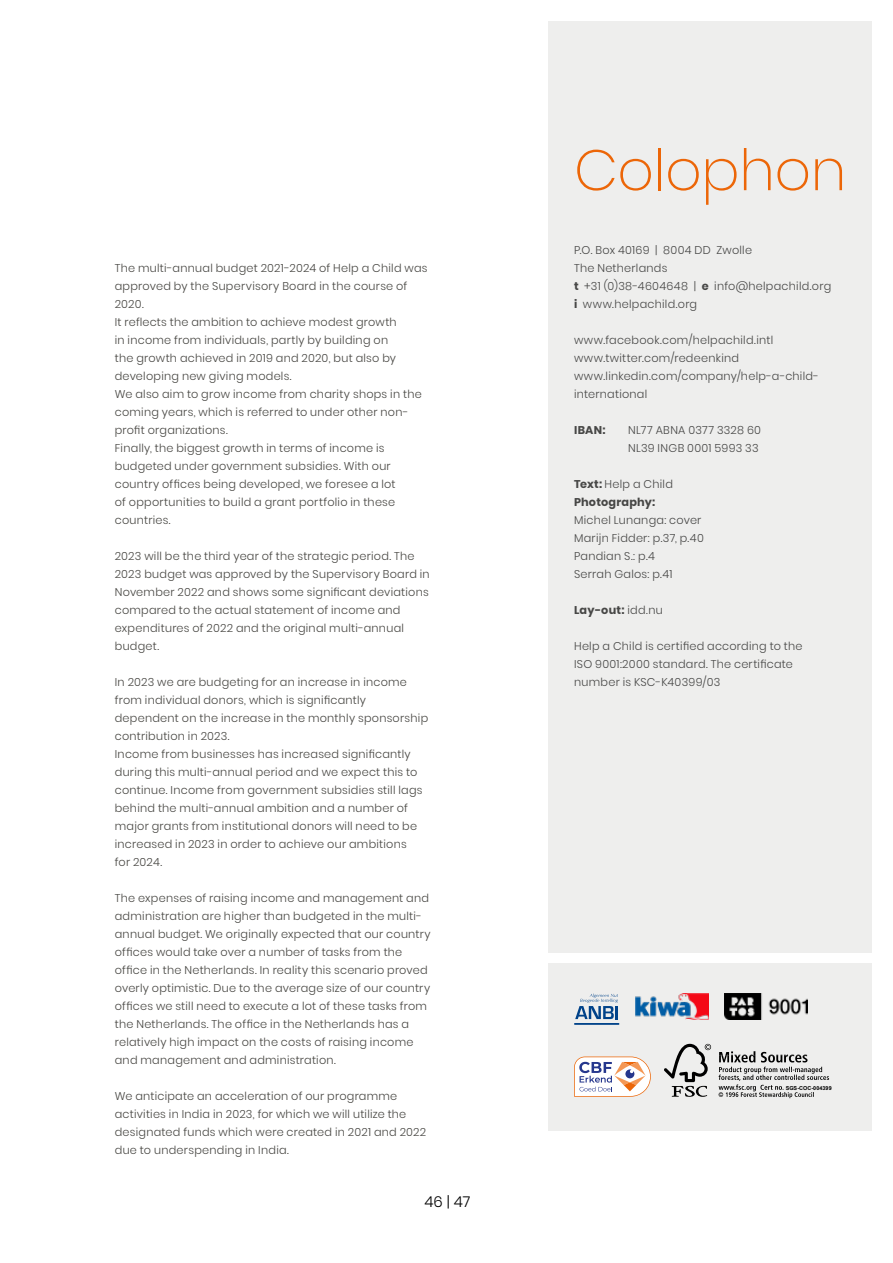
<style>
.page{position:relative;width:893px;height:1263px;background:#fff}
.page>*{position:absolute;margin:0;border:0;box-sizing:border-box;transform-origin:0 0}
.t1{font:200 57px "Poppins";letter-spacing:-.01em;color:#ec6608}
.t2{font:300 15px "Poppins";color:#000}
.t3{font:300 11.25px/18px "Poppins";letter-spacing:.02em;color:#474642}
.t4{font:300 11.25px/18px "Poppins";letter-spacing:.025em;color:#474746}
.t5{font:700 11.25px/18px "Poppins";letter-spacing:.02em;color:#474746}
.t6{font:700 5.4px "Arial";letter-spacing:.01em;color:#000}
.s1{font-weight:700}
.s2{font-weight:300}
</style>
<div class="page">
<div style="left:549px;top:21px;width:323px;height:931px;background:#eeeeed"></div>
<div style="left:549px;top:963px;width:323px;height:168px;background:#eeeeed"></div>
<img style="left:636px;top:993px;width:72px;height:26px">
<img style="left:725px;top:993px;width:83px;height:26px">
<svg style="left:664px;top:1044px;width:47px;height:53px"></svg>
<svg style="left:719px;top:1051px;width:110px;height:47px"></svg>
<svg style="left:575px;top:993px;width:43px;height:26px"></svg>
<hr style="left:574px;top:1023px;width:45px;height:2px;background:#004289">
<svg style="left:574px;top:1056px;width:77px;height:41px;background:#e2d4d3"></svg>
<p class="t3" style="left:115px;top:259px;width:314px">The multi-annual budget 2021-2024 of Help a Child was approved by the Supervisory Board in the course of 2020.<br>It reflects the ambition to achieve modest growth<br>in income from individuals, partly by building on<br>the growth achieved in 2019 and 2020, but also by developing new giving models.<br>We also aim to grow income from charity shops in the coming years, which is referred to under other non&shy;profit organizations.<br>Finally, the biggest growth in terms of income is budgeted under government subsidies. With our country offices being developed, we foresee a lot<br>of opportunities to build a grant portfolio in these countries.</p>
<p class="t3" style="left:115px;top:547px;width:316px">2023 will be the third year of the strategic period. The 2023 budget was approved by the Supervisory Board in November 2022 and shows some significant deviations compared to the actual statement of income and expenditures of 2022 and the original multi-annual budget.</p>
<p class="t3" style="left:115px;top:673px;width:315px">In 2023 we are budgeting for an increase in income from individual donors, which is significantly dependent on the increase in the monthly sponsorship contribution in 2023.<br>Income from businesses has increased significantly during this multi-annual period and we expect this to continue. Income from government subsidies still lags behind the multi-annual ambition and a number of major grants from institutional donors will need to be increased in 2023 in order to achieve our ambitions<br>for 2024.</p>
<p class="t3" style="left:115px;top:889px;width:317px">The expenses of raising income and management and administration are higher than budgeted in the multi&shy;annual budget. We originally expected that our country offices would take over a number of tasks from the office in the Netherlands. In reality this scenario proved overly optimistic. Due to the average size of our country offices we still need to execute a lot of these tasks from the Netherlands. The office in the Netherlands has a relatively high impact on the costs of raising income and management and administration.</p>
<p class="t3" style="left:115px;top:1087px;width:313px">We anticipate an acceleration of our programme activities in India in 2023, for which we will utilize the designated funds which were created in 2021 and 2022 due to underspending in India.</p>
<h2 class="t2" style="left:424px;top:1193px;width:47px">46 | 47</h2>
<h1 class="t1" style="left:574px;top:137px;width:274px">Colophon</h1>
<p class="t4" style="left:574px;top:241px;width:259px">P.O. Box 40169 | 8004 DD Zwolle<br>The Netherlands<br><span class="s1">t</span> +31 (0)38-4604648 | <span class="s1">e</span> info@helpachild.org <span class="s1">i</span> www.helpachild.org</p>
<p class="t4" style="left:574px;top:331px;width:247px">www.facebook.com/helpachild.intl www.twitter.com/redeenkind www.linkedin.com/company/help-a-child&shy;international</p>
<p class="t5" style="left:574px;top:421px;width:33px">IBAN:</p>
<p class="t4" style="left:628px;top:421px;width:135px">NL77 ABNA 0377 3328 60<br>NL39 INGB 0001 5993 33</p>
<p class="t5" style="left:574px;top:475px;width:100px">Text: <span class="s2">Help a Child<br></span>Photography:</p>
<p class="t4" style="left:574px;top:511px;width:131px">Michel Lunanga: cover<br>Marijn Fidder: p.37, p.40<br>Pandian S.: p.4<br>Serrah Galos: p.41</p>
<p class="t5" style="left:574px;top:601px;width:90px">Lay-out: <span class="s2">idd.nu</span></p>
<p class="t4" style="left:574px;top:637px;width:230px">Help a Child is certified according to the<br>ISO 9001:2000 standard. The certificate number is KSC-K40399/03</p>
<p class="t6" style="left:786px;top:1084px;width:48px">SGS-COC-004399</p>
</div>
